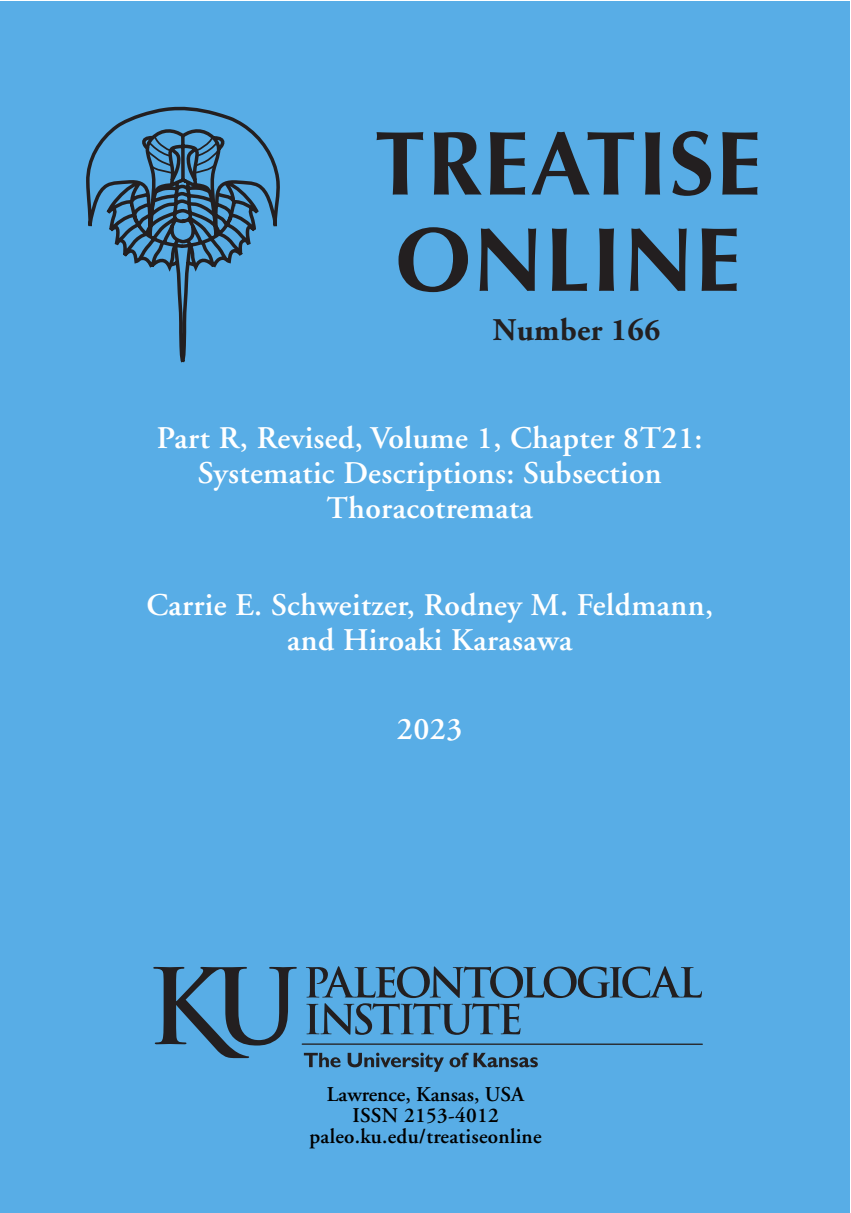
<style>
.page{position:relative;width:851px;height:1213px;background:#fff}
.page>*{position:absolute;margin:0;border:0;box-sizing:border-box;transform-origin:0 0}
.head_1a{font:700 91px "Optima";letter-spacing:.015em;color:#231f20}
.head_1a-2{font:600 31.5px/35px "Adobe Garamond";letter-spacing:.015em;color:#fff;text-align:center}
.author{font:600 31.5px/35px "Adobe Garamond";letter-spacing:.015em;color:#fff;text-align:center}
.head_1a-3{font:700 31.5px "Adobe Garamond Pro";letter-spacing:.01em;color:#231f20}
.head_1a-4{font:600 21px "Adobe Garamond";letter-spacing:.015em;color:#000}
.s1{font-family:"Minion Pro"}
</style>
<div class="page">
<div style="left:1px;top:1px;width:849px;height:1211px;background:#58ade6"></div>
<svg style="left:304px;top:1053px;width:36px;height:14px"></svg>
<svg style="left:347px;top:1052px;width:191px;height:20px"></svg>
<hr style="left:302px;top:1043px;width:400px;height:2px;background:#231f20">
<svg style="left:306px;top:966px;width:396px;height:69px"></svg>
<svg style="left:153px;top:967px;width:144px;height:91px"></svg>
<svg style="left:86px;top:106px;width:194px;height:257px"></svg>
<svg style="left:135px;top:128px;width:92px;height:157px"></svg>
<p class="head_1a" style="left:374px;top:111px;width:388px">TREATISE</p>
<p class="head_1a" style="left:395px;top:207px;width:347px">ONLINE</p>
<p class="head_1a-3" style="left:493px;top:312px;width:169px">Number 16<span class="s1">6</span></p>
<p class="head_1a-2" style="left:157px;top:421px;width:547px">Part R, Revised, Volume 1, Chapter 8T21:</p>
<p class="author" style="left:198px;top:456px;width:465px">Systematic Descriptions: Subsection<br>Thoracotremata</p>
<p class="head_1a-2" style="left:147px;top:588px;width:568px">Carrie E. Schweitzer, Rodney M. Feldmann, and Hiroaki Karasawa</p>
<p class="head_1a-2" style="left:397px;top:712px;width:67px">2023</p>
<p class="head_1a-4" style="left:327px;top:1082px;width:199px">Lawrence, Kansas, USA</p>
<p class="head_1a-4" style="left:352px;top:1103px;width:148px">ISSN 2153-4012</p>
<p class="head_1a-4" style="left:309px;top:1124px;width:234px">paleo.ku.edu/treatiseonline</p>
</div>
